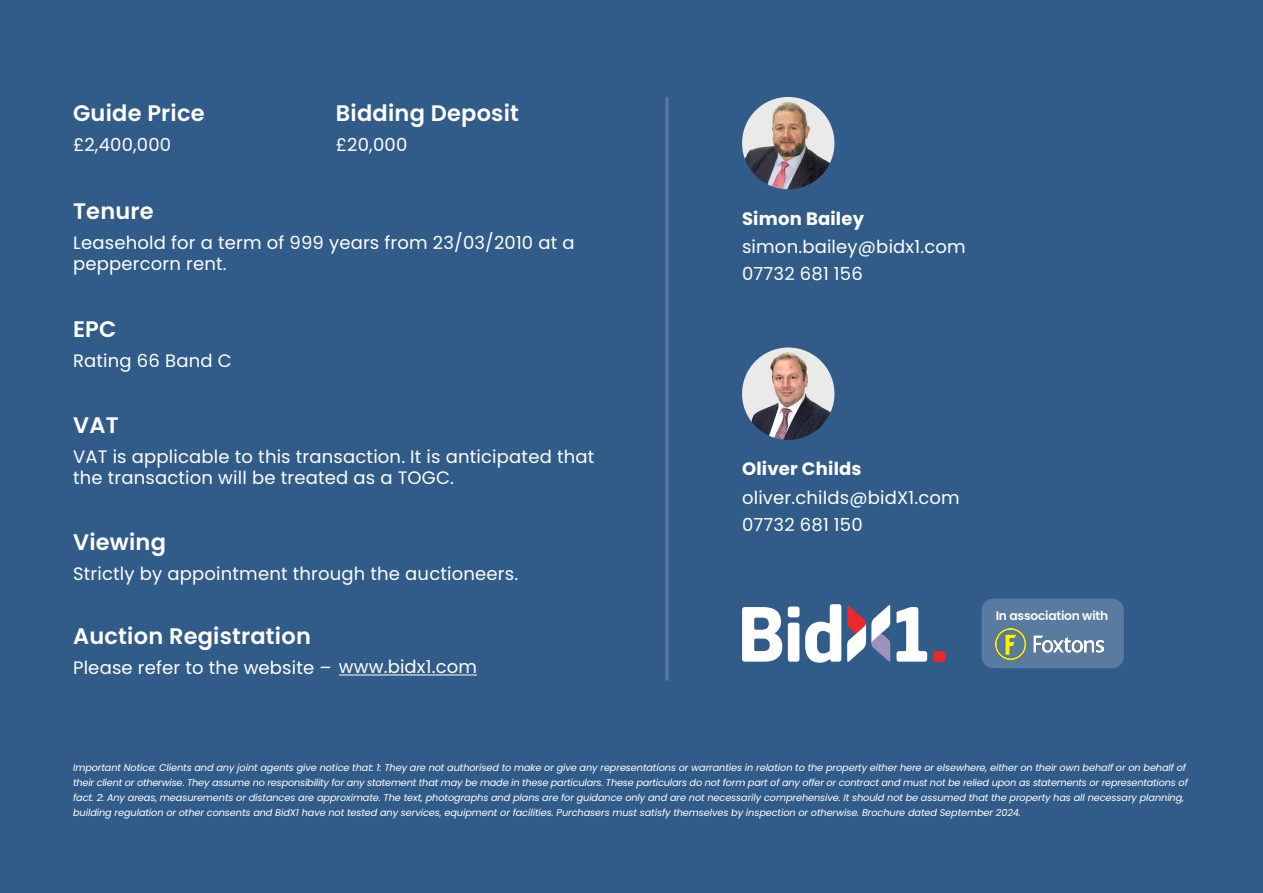
<style>
.page{position:relative;width:1263px;height:893px;background:#315c89}
.page>*{position:absolute;margin:0;border:0;box-sizing:border-box;transform-origin:0 0}
.t1{font:600 22.5px "Poppins";letter-spacing:.01em;color:#fff}
.t2{font:18px/21px "Poppins";letter-spacing:.01em;color:#fff}
.t3{font:700 18px "Poppins";letter-spacing:.01em;color:#fff}
.t4{font:600 12.3px "Poppins";letter-spacing:-.02em;color:#fff}
.t5{font:italic 9.75px/15px "Poppins";letter-spacing:-.01em;color:#fff}
</style>
<div class="page">
<svg style="left:742px;top:607px;width:40px;height:55px"></svg>
<svg style="left:788px;top:606px;width:11px;height:56px"></svg>
<svg style="left:805px;top:604px;width:36px;height:59px"></svg>
<svg style="left:896px;top:607px;width:31px;height:55px"></svg>
<svg style="left:847px;top:605px;width:43px;height:57px"></svg>
<div style="left:933px;top:651px;width:12px;height:11px;background:#e9292a;border-radius:3px"></div>
<img style="left:742px;top:97px;width:92px;height:92px;border-radius:46px">
<img style="left:742px;top:347px;width:92px;height:93px;border-radius:46px">
<hr style="left:665px;top:97px;width:3px;height:583px;background:#fff">
<hr style="left:339px;top:674px;width:138px;height:1px;background:#fff">
<div style="left:981px;top:599px;width:143px;height:69px;background:#597ba0;border-radius:12px"></div>
<img style="left:996px;top:628px;width:108px;height:31px">
<p class="t1" style="left:73px;top:100px;width:133px">Guide Price</p>
<p class="t2" style="left:73px;top:134px;width:100px">£2,400,000</p>
<p class="t1" style="left:336px;top:100px;width:184px">Bidding Deposit</p>
<p class="t2" style="left:336px;top:134px;width:73px">£20,000</p>
<p class="t1" style="left:73px;top:198px;width:82px">Tenure</p>
<p class="t2" style="left:73px;top:233px;width:503px">Leasehold for a term of 999 years from 23/03/2010 at a peppercorn rent.</p>
<p class="t1" style="left:73px;top:316px;width:45px">EPC</p>
<p class="t2" style="left:73px;top:350px;width:160px">Rating 66 Band C</p>
<p class="t1" style="left:73px;top:412px;width:47px">VAT</p>
<p class="t2" style="left:73px;top:446px;width:523px">VAT is applicable to this transaction. It is anticipated that the transaction will be treated as a TOGC.</p>
<p class="t1" style="left:73px;top:529px;width:94px">Viewing</p>
<p class="t2" style="left:73px;top:563px;width:446px">Strictly by appointment through the auctioneers.</p>
<p class="t1" style="left:73px;top:623px;width:239px">Auction Registration</p>
<p class="t2" style="left:73px;top:657px;width:405px">Please refer to the website – www.bidx1.com</p>
<p class="t3" style="left:742px;top:208px;width:124px">Simon Bailey</p>
<p class="t2" style="left:742px;top:237px;width:225px">simon.bailey@bidx1.com</p>
<p class="t2" style="left:742px;top:264px;width:122px">07732 681 156</p>
<p class="t3" style="left:742px;top:459px;width:121px">Oliver Childs</p>
<p class="t2" style="left:742px;top:487px;width:219px">oliver.childs@bidX1.com</p>
<p class="t2" style="left:742px;top:514px;width:122px">07732 681 150</p>
<p class="t4" style="left:996px;top:609px;width:114px">In association with</p>
<p class="t5" style="left:73px;top:760px;width:1116px">Important Notice: Clients and any joint agents give notice that: 1: They are not authorised to make or give any representations or warranties in relation to the property either here or elsewhere, either on their own behalf or on behalf of their client or otherwise. They assume no responsibility for any statement that may be made in these particulars. These particulars do not form part of any offer or contract and must not be relied upon as statements or representations of fact. 2: Any areas, measurements or distances are approximate. The text, photographs and plans are for guidance only and are not necessarily comprehensive. It should not be assumed that the property has all necessary planning, building regulation or other consents and BidX1 have not tested any services, equipment or facilities. Purchasers must satisfy themselves by inspection or otherwise. Brochure dated September 2024.</p>
</div>
